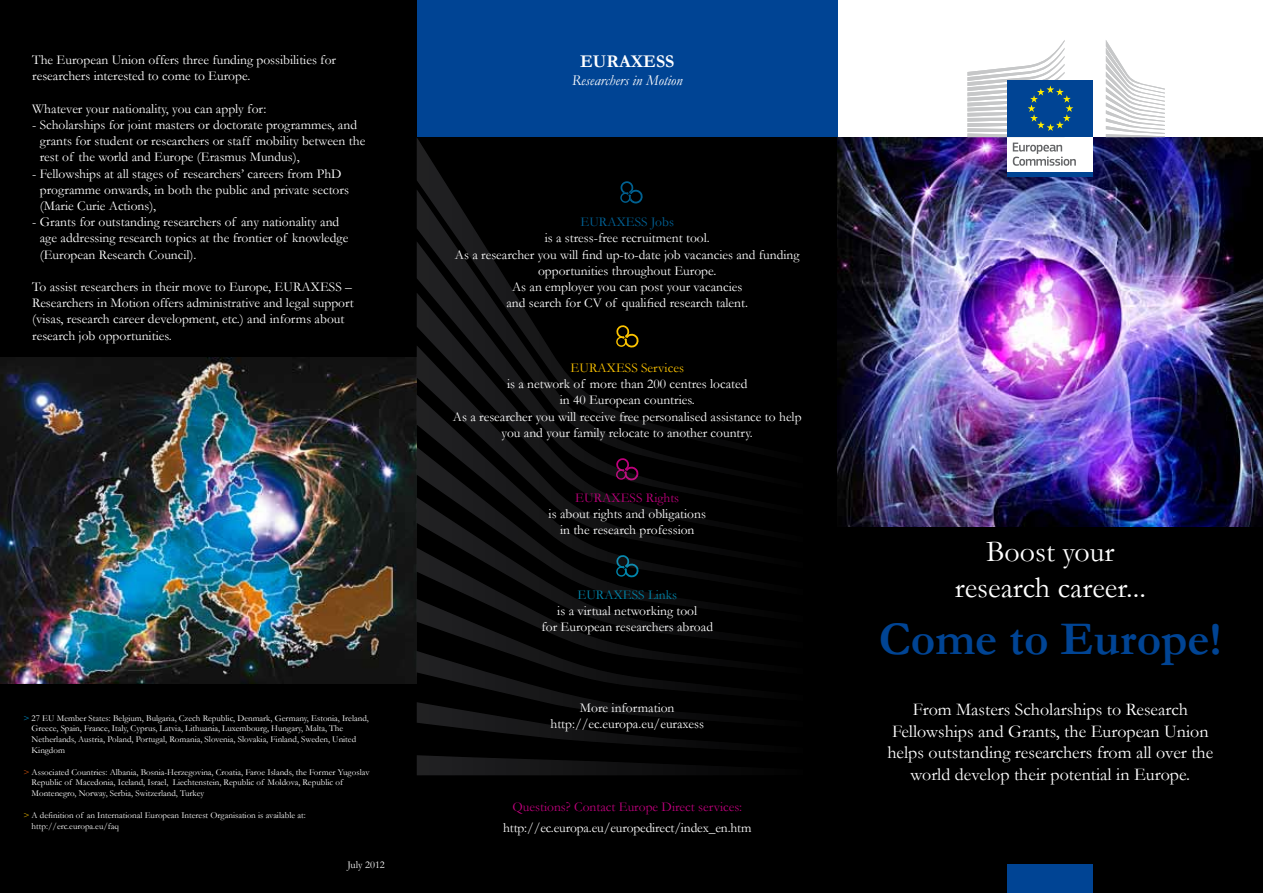
<style>
.page{position:relative;width:1263px;height:893px;background:#fff}
.page>*{position:absolute;margin:0;border:0;box-sizing:border-box;transform-origin:0 0}
.t1{font:700 47.25px "Garamond";color:#004494}
.t2{font:30px/36px "Garamond";color:#fff;text-align:center}
.t3{font:18px/21.6px "Garamond";color:#fff;text-align:center}
.t4{font:700 18px "Garamond";color:#fff}
.t5{font:italic 15px "Garamond";color:#fff}
.t6{font:13.5px/16.2px "Garamond";color:#fff}
.t7{font:13.5px "Garamond";color:#bd007b}
.t8{font:13.5px "Garamond";color:#fdc400}
.t9{font:13.5px "Garamond";color:#0084a9}
.t10{font:13.5px "Garamond";color:#006398}
.t11{font:10.5px "Garamond";color:#fff}
.t12{font:9px/10.8px "Garamond";color:#fff}
.s1{color:#009ee0}
.s2{color:#e95d0f}
.s3{color:#fcc400}
</style>
<div class="page">
<div style="left:417px;top:0;width:421px;height:137px;background:#004494"></div>
<div style="left:417px;top:137px;width:421px;height:756px;background:#000"></div>
<div style="left:0;top:0;width:417px;height:893px;background:#000"></div>
<div style="left:838px;top:520px;width:425px;height:373px;background:#000"></div>
<img style="left:838px;top:137px;width:425px;height:389px">
<div style="left:1008px;top:864px;width:85px;height:29px;background:#004494"></div>
<img style="left:0;top:357px;width:417px;height:326px">
<svg style="left:417px;top:138px;width:217px;height:51px"></svg>
<svg style="left:452px;top:543px;width:256px;height:5px"></svg>
<svg style="left:417px;top:548px;width:291px;height:51px"></svg>
<svg style="left:417px;top:599px;width:291px;height:176px"></svg>
<svg style="left:417px;top:189px;width:226px;height:52px"></svg>
<svg style="left:417px;top:241px;width:97px;height:52px;fill:#1b1b1d"></svg>
<svg style="left:417px;top:293px;width:291px;height:250px"></svg>
<div style="left:1008px;top:136px;width:85px;height:37px;background:#fff"></div>
<svg style="left:1013px;top:143px;width:63px;height:23px"></svg>
<div style="left:1008px;top:172px;width:85px;height:5px;background:#004494"></div>
<svg style="left:1106px;top:40px;width:59px;height:97px"></svg>
<div style="left:1008px;top:80px;width:85px;height:57px;background:#004494"></div>
<svg style="left:967px;top:40px;width:106px;height:97px"></svg>
<p class="t6" style="left:32px;top:52px;width:305px">The European Union offers three funding possibilities for researchers interested to come to Europe.</p>
<p class="t6" style="left:32px;top:100px;width:236px">Whatever your nationality, you can apply for:</p>
<p class="t6" style="left:40px;top:116px;width:327px;text-indent:-8px">- Scholarships for joint masters or doctorate programmes, and grants for student or researchers or staff mobility between the rest of the world and Europe (Erasmus Mundus),</p>
<p class="t6" style="left:40px;top:165px;width:311px;text-indent:-8px">- Fellowships at all stages of researchers’ careers from PhD programme onwards, in both the public and private sectors (Marie Curie Actions),</p>
<p class="t6" style="left:40px;top:214px;width:310px;text-indent:-8px">- Grants for outstanding researchers of any nationality and age addressing research topics at the frontier of knowledge (European Research Council).</p>
<p class="t6" style="left:32px;top:278px;width:323px">To assist researchers in their move to Europe, EURAXESS – Researchers in Motion offers administrative and legal support (visas, research career development, etc.) and informs about research job opportunities.</p>
<p class="t12" style="left:32px;top:712px;width:339px;text-indent:-8px"><span class="s1">&gt;</span> 27 EU Member States: Belgium, Bulgaria, Czech Republic, Denmark, Germany, Estonia, Ireland, Greece, Spain, France, Italy, Cyprus, Latvia, Lithuania, Luxembourg, Hungary, Malta, The Netherlands, Austria, Poland, Portugal, Romania, Slovenia, Slovakia, Finland, Sweden, United Kingdom</p>
<p class="t12" style="left:32px;top:766px;width:339px;text-indent:-8px"><span class="s2">&gt;</span> Associated Countries: Albania, Bosnia-Herzegovina, Croatia, Faroe Islands, the Former Yugoslav<br>Republic of Macedonia, Iceland, Israel, Liechtenstein, Republic of Moldova, Republic of<br>Montenegro, Norway, Serbia, Switzerland, Turkey</p>
<p class="t12" style="left:32px;top:809px;width:276px;text-indent:-8px"><span class="s3">&gt;</span> A definition of an International European Interest Organisation is available at: http://erc.europa.eu/faq</p>
<p class="t11" style="left:347px;top:858px;width:39px">July 2012</p>
<h3 class="t4" style="left:580px;top:51px;width:96px">EURAXESS</h3>
<p class="t5" style="left:572px;top:71px;width:112px">Researchers in Motion</p>
<p class="t10" style="left:580px;top:214px;width:95px">EURAXESS Jobs</p>
<p class="t6" style="left:455px;top:230px;width:346px;text-align:center">is a stress-free recruitment tool.<br>As a researcher you will find up-to-date job vacancies and funding opportunities throughout Europe.<br>As an employer you can post your vacancies<br>and search for CV of qualified research talent.</p>
<p class="t8" style="left:571px;top:360px;width:115px">EURAXESS Services</p>
<p class="t6" style="left:453px;top:376px;width:350px;text-align:center">is a network of more than 200 centres located<br>in 40 European countries.<br>As a researcher you will receive free personalised assistance to help you and your family relocate to another country.</p>
<p class="t7" style="left:575px;top:489px;width:105px">EURAXESS Rights</p>
<p class="t6" style="left:549px;top:505px;width:159px;text-align:center">is about rights and obligations in the research profession</p>
<p class="t9" style="left:577px;top:586px;width:101px">EURAXESS Links</p>
<p class="t6" style="left:541px;top:602px;width:173px;text-align:center">is a virtual networking tool<br>for European researchers abroad</p>
<p class="t6" style="left:550px;top:700px;width:155px;text-align:center">More information http://ec.europa.eu/euraxess</p>
<p class="t7" style="left:512px;top:799px;width:231px">Questions? Contact Europe Direct services:</p>
<p class="t6" style="left:503px;top:819px;width:250px">http://ec.europa.eu/europedirect/index_en.htm</p>
<h2 class="t2" style="left:955px;top:533px;width:193px">Boost your research career...</h2>
<h1 class="t1" style="left:879px;top:610px;width:345px">Come to Europe!</h1>
<h3 class="t3" style="left:887px;top:698px;width:327px">From Masters Scholarships to Research Fellowships and Grants, the European Union helps outstanding researchers from all over the world develop their potential in Europe.</h3>
</div>
